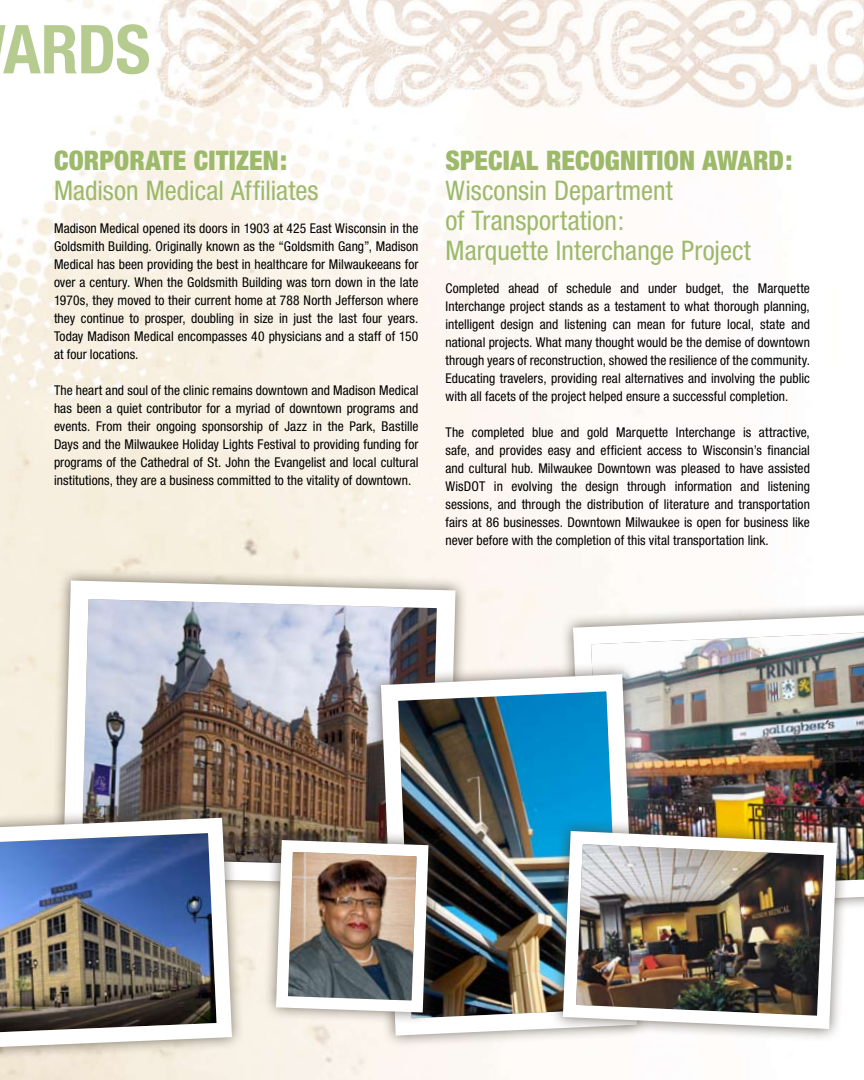
<style>
.page{position:relative;width:864px;height:1080px;background:#fff}
.page>*{position:absolute;margin:0;border:0;box-sizing:border-box;transform-origin:0 0}
.t1{font:700 condensed 67.5px "Helvetica Neue";color:#b5cb90}
.t2{font:condensed 27px/30px "Helvetica Neue";letter-spacing:.005em;color:#9db96b}
.t3{font:900 condensed 27px "Helvetica Neue";letter-spacing:.005em;color:#9db96b}
.t4{font:condensed 13.5px/18px "Helvetica Neue";letter-spacing:.005em;color:#000;text-align:justify}
</style>
<div class="page">
<img style="left:0;top:0;width:864px;height:1080px">
<img style="left:564px;top:603px;width:300px;height:315px">
<div style="left:49px;top:567px;width:419px;height:331px;background:#4a4237;opacity:.75"></div>
<img style="left:54px;top:571px;width:411px;height:324px">
<div style="left:367px;top:660px;width:282px;height:387px;background:#4a4237;opacity:.75"></div>
<img style="left:372px;top:666px;width:274px;height:378px">
<div style="left:0;top:804px;width:243px;height:259px;background:#4a4237;opacity:.75"></div>
<img style="left:0;top:810px;width:240px;height:249px">
<div style="left:263px;top:826px;width:178px;height:198px;background:#4a4237;opacity:.75"></div>
<img style="left:270px;top:834px;width:164px;height:184px">
<div style="left:549px;top:817px;width:300px;height:224px;background:#4a4237;opacity:.75"></div>
<img style="left:556px;top:824px;width:288px;height:212px">
<h1 class="t1" style="left:3px;top:9px;width:149px">ARDS</h1>
<h2 class="t3" style="left:54px;top:143px;width:235px">CORPORATE CITIZEN:</h2>
<h2 class="t2" style="left:54px;top:175px;width:266px">Madison Medical Affiliates</h2>
<p class="t4" style="left:54px;top:219px;width:366px">Madison Medical opened its doors in 1903 at 425 East Wisconsin in the Goldsmith Building. Originally known as the “Goldsmith Gang”, Madison Medical has been providing the best in healthcare for Milwaukeeans for over a century. When the Goldsmith Building was torn down in the late 1970s, they moved to their current home at 788 North Jefferson where they continue to prosper, doubling in size in just the last four years.<br>Today Madison Medical encompasses 40 physicians and a staff of 150 at four locations.</p>
<p class="t4" style="left:54px;top:381px;width:366px">The heart and soul of the clinic remains downtown and Madison Medical has been a quiet contributor for a myriad of downtown programs and events. From their ongoing sponsorship of Jazz in the Park, Bastille Days and the Milwaukee Holiday Lights Festival to providing funding for programs of the Cathedral of St. John the Evangelist and local cultural institutions, they are a business committed to the vitality of downtown.</p>
<h2 class="t3" style="left:446px;top:143px;width:29px">SPECIAL</h2>
<h2 class="t3" style="left:546px;top:143px;width:248px">RECOGNITION AWARD :</h2>
<h2 class="t2" style="left:446px;top:175px;width:307px">Wisconsin Department<br>of Transportation:<br>Marquette Interchange Project</h2>
<p class="t4" style="left:446px;top:279px;width:366px">Completed ahead of schedule and under budget, the Marquette Interchange project stands as a testament to what thorough planning, intelligent design and listening can mean for future local, state and national projects. What many thought would be the demise of downtown through years of reconstruction, showed the resilience of the community.<br>Educating travelers, providing real alternatives and involving the public with all facets of the project helped ensure a successful completion.</p>
<p class="t4" style="left:446px;top:423px;width:366px">The completed blue and gold Marquette Interchange is attractive, safe, and provides easy and efficient access to Wisconsin’s financial and cultural hub. Milwaukee Downtown was pleased to have assisted WisDOT in evolving the design through information and listening sessions, and through the distribution of literature and transportation fairs at 86 businesses. Downtown Milwaukee is open for business like never before with the completion of this vital transportation link.</p>
</div>
